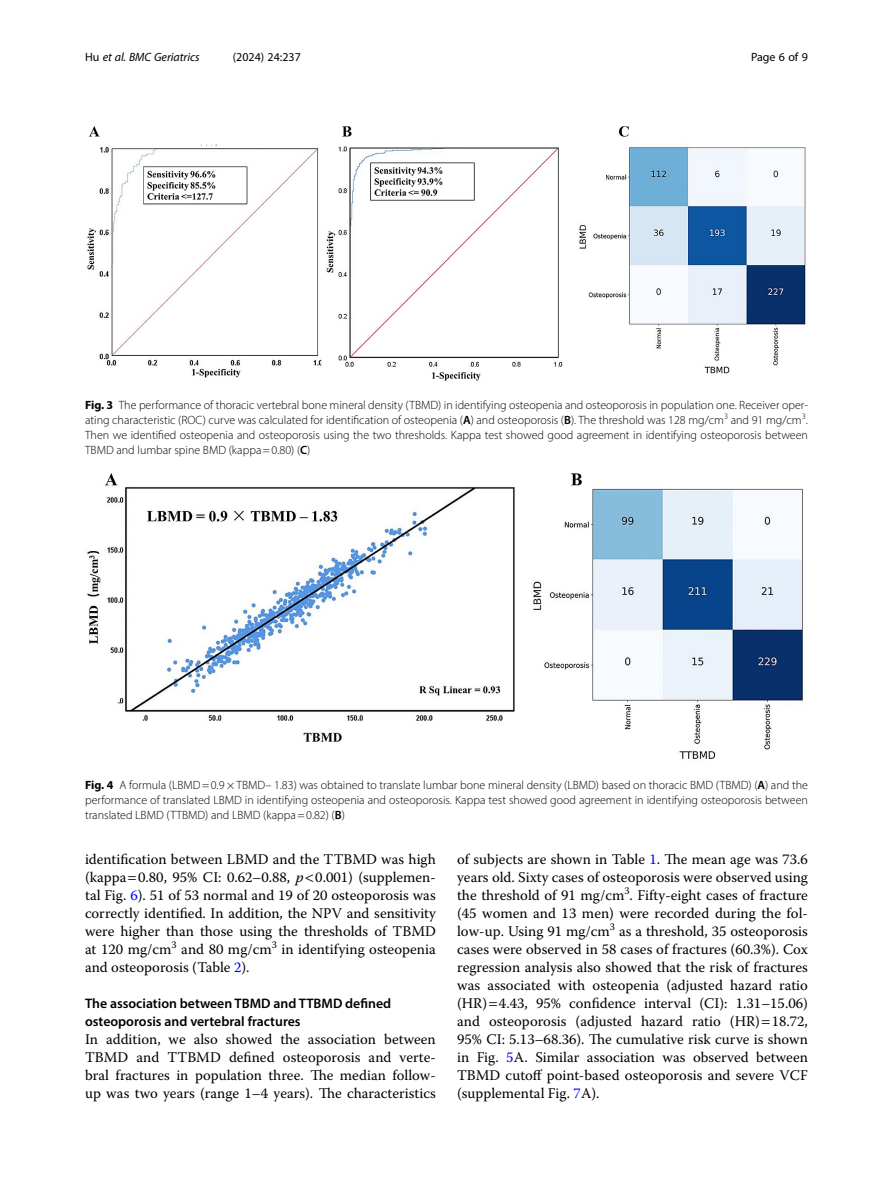
<style>
.page{position:relative;width:893px;height:1191px;background:#fff}
.page>*{position:absolute;margin:0;border:0;box-sizing:border-box;transform-origin:0 0}
.Body_Text{font:14.7px/18px "Warnock Pro";color:#000;text-align:justify}
.Body_Text_Indent{font:14.7px/18px "Warnock Pro";color:#000;text-align:justify}
.Head_2{font:600 13.8px/18px "Myriad Pro";color:#000}
.Figure_Caption{font:300 12px/15px "Myriad Pro";color:#000;text-align:justify}
.t1{font:italic 12px "Myriad Pro";color:#000}
.t2{font:12px "Myriad Pro";color:#000}
.s1{font-style:normal}
.s2{font-weight:700}
.s3{font-weight:600}
.s4{font-style:italic}
.s5{color:#00f}
</style>
<div class="page">
<img style="left:87px;top:473px;width:717px;height:286px">
<img style="left:87px;top:126px;width:719px;height:255px">
<p class="t1" style="left:85px;top:50px;width:116px"><span class="s1">Hu</span> et al. BMC Geriatrics</p>
<p class="t2" style="left:233px;top:50px;width:70px">(2024) 24:237</p>
<p class="t2" style="left:751px;top:50px;width:58px">Page 6 of 9</p>
<p class="Figure_Caption" style="left:85px;top:397px;width:724px"><span class="s2">Fig. 3</span> The performance of thoracic vertebral bone mineral density (TBMD) in identifying osteopenia and osteoporosis in population one. Receiver oper&shy;ating characteristic (ROC) curve was calculated for identification of osteopenia (<span class="s3">A</span>) and osteoporosis (<span class="s3">B</span>). The threshold was 128 mg/cm<sup>3</sup> and 91 mg/cm<sup>3</sup>.<br>Then we identified osteopenia and osteoporosis using the two thresholds. Kappa test showed good agreement in identifying osteoporosis between TBMD and lumbar spine BMD (kappa=0.80) (<span class="s3">C</span>)</p>
<p class="Figure_Caption" style="left:85px;top:777px;width:724px"><span class="s2">Fig. 4</span> A formula (LBMD=0.9 × TBMD– 1.83) was obtained to translate lumbar bone mineral density (LBMD) based on thoracic BMD (TBMD) (<span class="s3">A</span>) and the performance of translated LBMD in identifying osteopenia and osteoporosis. Kappa test showed good agreement in identifying osteoporosis between translated LBMD (TTBMD) and LBMD (kappa=0.82) (<span class="s3">B</span>)</p>
<p class="Body_Text_Indent" style="left:85px;top:850px;width:352px">identification between LBMD and the TTBMD was high (kappa 0.80, 95% CI: 0.62–0.88, <span class="s4">p</span> 0.001) (supplemen&shy;tal Fig. <span class="s5">6</span>). 51 of 53 normal and 19 of 20 osteoporosis was correctly identified. In addition, the NPV and sensitivity were higher than those using the thresholds of TBMD at 120 mg/cm<sup>3</sup> and 80 mg/cm<sup>3</sup> in identifying osteopenia and osteoporosis (Table <span class="s5">2</span>).</p>
<p class="Head_2" style="left:85px;top:994px;width:308px">The association between TBMD and TTBMD defined osteoporosis and vertebral fractures</p>
<p class="Body_Text" style="left:85px;top:1030px;width:352px">In addition, we also showed the association between TBMD and TTBMD defined osteoporosis and verte&shy;bral fractures in population three. The median follow&shy;up was two years (range 1–4 years). The characteristics</p>
<p class="Body_Text" style="left:457px;top:850px;width:352px">of subjects are shown in Table <span class="s5">1</span>. The mean age was 73.6 years old. Sixty cases of osteoporosis were observed using the threshold of 91 mg/cm<sup>3</sup>. Fifty-eight cases of fracture (45 women and 13 men) were recorded during the fol&shy;low-up. Using 91 mg/cm<sup>3</sup> as a threshold, 35 osteoporosis cases were observed in 58 cases of fractures (60.3%). Cox regression analysis also showed that the risk of fractures was associated with osteopenia (adjusted hazard ratio (HR) 4.43, 95% confidence interval (CI): 1.31–15.06) and osteoporosis (adjusted hazard ratio (HR) 18.72, 95% CI: 5.13–68.36). The cumulative risk curve is shown in Fig. <span class="s5">5</span>A. Similar association was observed between TBMD cutoff point-based osteoporosis and severe VCF (supplemental Fig. <span class="s5">7</span>A).</p>
</div>
